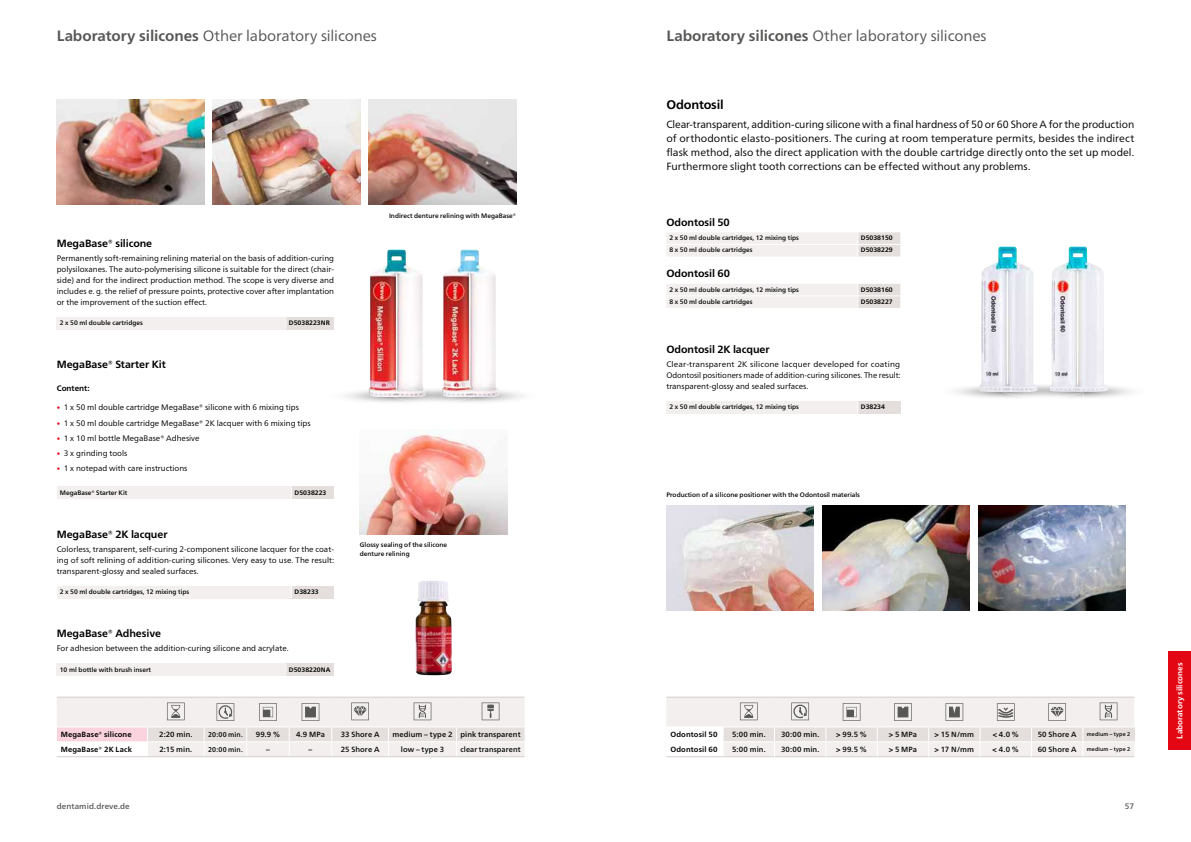
<style>
.page{position:relative;width:1191px;height:842px;background:#fff}
.page>*{position:absolute;margin:0;border:0;box-sizing:border-box;transform-origin:0 0}
.t1{font:15px "Frutiger Neue LTW1 G";letter-spacing:-.01em;color:#575756}
.t2{font:700 12.5px "Frutiger Neue LTW1 G";letter-spacing:-.015em;color:#000}
.t3{font:10.5px/14px "Frutiger Neue LTW1 G";color:#000;text-align:justify}
.t4{font:700 10.5px "Frutiger Neue LTW1 G";letter-spacing:-.005em;color:#000}
.t5{font:8px/11px "Frutiger Neue LTW1 G";color:#000;text-align:justify}
.t6{font:500 8px "Frutiger Neue LTW1 G";letter-spacing:.01em;color:#575756}
.t7{font:700 8px "Frutiger Neue LTW1 G";color:#fff}
.t8{font:700 8px "Frutiger Neue LTW1 G";color:#000}
.t9{font:500 7.5px "Frutiger Neue LTW1 G";letter-spacing:.015em;color:#000}
.t10{font:700 7.5px "Frutiger Neue LTW1 G";letter-spacing:.015em;color:#000}
.t11{font:500 7px "Frutiger Neue LTW1 G";letter-spacing:.01em;color:#000}
.t12{font:500 6.5px/8.5px "Frutiger Neue LTW1 G";color:#000}
.t13{font:700 6.5px "Frutiger Neue LTW1 G";color:#000}
.t14{font:500 5.5px "Frutiger Neue LTW1 G";letter-spacing:.025em;color:#000}
.s1{font-weight:700}
.s2{font-size:7px;color:#e30613}
</style>
<div class="page">
<div style="left:1168px;top:651px;width:23px;height:99px;background:#e30613"></div>
<div style="left:57px;top:317px;width:229px;height:12px;background:#f2efee"></div>
<div style="left:286px;top:317px;width:48px;height:12px;background:#e4dfdc"></div>
<div style="left:57px;top:487px;width:234px;height:12px;background:#f2efee"></div>
<div style="left:291px;top:487px;width:43px;height:12px;background:#e4dfdc"></div>
<svg style="left:291px;top:487px;width:1px;height:12px"></svg>
<div style="left:57px;top:586px;width:234px;height:12px;background:#f2efee"></div>
<div style="left:291px;top:586px;width:43px;height:12px;background:#e4dfdc"></div>
<svg style="left:291px;top:586px;width:1px;height:12px"></svg>
<div style="left:57px;top:663px;width:229px;height:12px;background:#f2efee"></div>
<div style="left:286px;top:663px;width:48px;height:12px;background:#e4dfdc"></div>
<img style="left:370px;top:252px;width:53px;height:135px">
<img style="left:443px;top:249px;width:53px;height:138px">
<svg style="left:345px;top:387px;width:177px;height:15px"></svg>
<svg style="left:666px;top:232px;width:234px;height:24px"></svg>
<hr style="left:666px;top:244px;width:191px;height:1px;background:#fff">
<svg style="left:666px;top:284px;width:234px;height:24px"></svg>
<hr style="left:666px;top:295px;width:191px;height:1px;background:#fff">
<div style="left:666px;top:401px;width:191px;height:12px;background:#f2efee"></div>
<div style="left:857px;top:401px;width:43px;height:12px;background:#e4dfdc"></div>
<svg style="left:857px;top:401px;width:1px;height:12px"></svg>
<img style="left:666px;top:505px;width:148px;height:105px">
<img style="left:822px;top:505px;width:147px;height:105px">
<img style="left:978px;top:505px;width:147px;height:105px">
<svg style="left:57px;top:697px;width:467px;height:60px"></svg>
<svg style="left:666px;top:697px;width:468px;height:60px"></svg>
<img style="left:57px;top:99px;width:147px;height:105px">
<img style="left:369px;top:99px;width:147px;height:105px">
<img style="left:213px;top:99px;width:147px;height:105px">
<img style="left:360px;top:429px;width:147px;height:105px">
<svg style="left:955px;top:385px;width:177px;height:13px"></svg>
<img style="left:1003px;top:391px;width:80px;height:7px">
<img style="left:979px;top:246px;width:58px;height:146px">
<img style="left:1050px;top:246px;width:58px;height:146px">
<img style="left:415px;top:581px;width:37px;height:94px">
<h1 class="t1" style="left:57px;top:27px;width:322px"><span class="s1">Laboratory silicones</span> Other laboratory silicones</h1>
<h1 class="t1" style="left:666px;top:27px;width:322px"><span class="s1">Laboratory silicones</span> Other laboratory silicones</h1>
<h3 class="t4" style="left:57px;top:236px;width:97px">MegaBase® silicone</h3>
<p class="t5" style="left:57px;top:253px;width:279px">Permanently soft-remaining relining material on the basis of addition-curing polysiloxanes. The auto-polymerising silicone is suitable for the direct (chair&shy;side) and for the indirect production method. The scope is very diverse and includes e. g. the relief of pressure points, protective cover after implantation or the improvement of the suction effect.</p>
<p class="t12" style="left:60px;top:318px;width:85px">2 x 50 ml double cartridges</p>
<p class="t13" style="left:289px;top:318px;width:42px">D5038223NR</p>
<h3 class="t4" style="left:57px;top:357px;width:111px">MegaBase® Starter Kit</h3>
<p class="t8" style="left:57px;top:382px;width:34px">Content:</p>
<p class="t5" style="left:57px;top:402px;width:244px"><span class="s2">•</span> 1 x 50 ml double cartridge MegaBase® silicone with 6 mixing tips</p>
<p class="t5" style="left:57px;top:417px;width:255px"><span class="s2">•</span> 1 x 50 ml double cartridge MegaBase® 2K lacquer with 6 mixing tips</p>
<p class="t5" style="left:57px;top:432px;width:144px"><span class="s2">•</span> 1 x 10 ml bottle MegaBase® Adhesive</p>
<p class="t5" style="left:57px;top:448px;width:72px"><span class="s2">•</span> 3 x grinding tools</p>
<p class="t5" style="left:57px;top:463px;width:132px"><span class="s2">•</span> 1 x notepad with care instructions</p>
<p class="t12" style="left:60px;top:488px;width:69px">MegaBase® Starter Kit</p>
<p class="t13" style="left:295px;top:488px;width:33px">D5038223</p>
<h3 class="t4" style="left:57px;top:526px;width:112px">MegaBase® 2K lacquer</h3>
<p class="t5" style="left:57px;top:543px;width:279px">Colorless, transparent, self-curing 2-component silicone lacquer for the coat&shy;ing of soft relining of addition-curing silicones. Very easy to use. The result: transparent-glossy and sealed surfaces.</p>
<p class="t12" style="left:60px;top:587px;width:131px">2 x 50 ml double cartridges, 12 mixing tips</p>
<p class="t13" style="left:295px;top:587px;width:26px">D38233</p>
<h3 class="t4" style="left:57px;top:626px;width:106px">MegaBase® Adhesive</h3>
<p class="t5" style="left:57px;top:643px;width:233px">For adhesion between the addition-curing silicone and acrylate.</p>
<p class="t12" style="left:60px;top:664px;width:93px">10 ml bottle with brush insert</p>
<p class="t13" style="left:289px;top:664px;width:43px">D5038220NA</p>
<p class="t12" style="left:389px;top:211px;width:129px">Indirect denture relining with MegaBase®</p>
<p class="t12" style="left:360px;top:540px;width:89px">Glossy sealing of the silicone denture relining</p>
<p class="t10" style="left:61px;top:729px;width:72px">MegaBase® silicone</p>
<p class="t9" style="left:159px;top:729px;width:35px">2:20 min.</p>
<p class="t11" style="left:208px;top:729px;width:36px">20:00 min.</p>
<p class="t9" style="left:256px;top:729px;width:26px">99.9 %</p>
<p class="t9" style="left:296px;top:729px;width:30px">4.9 MPa</p>
<p class="t9" style="left:341px;top:729px;width:40px">33 Shore A</p>
<p class="t9" style="left:392px;top:729px;width:130px">medium – type 2 pink transparent</p>
<p class="t10" style="left:61px;top:744px;width:73px">MegaBase® 2K Lack</p>
<p class="t9" style="left:159px;top:744px;width:34px">2:15 min.</p>
<p class="t11" style="left:208px;top:744px;width:36px">20:00 min.</p>
<p class="t9" style="left:266px;top:744px;width:5px">–</p>
<p class="t9" style="left:309px;top:744px;width:5px">–</p>
<p class="t9" style="left:341px;top:744px;width:40px">25 Shore A</p>
<p class="t9" style="left:401px;top:744px;width:45px">low – type 3</p>
<p class="t9" style="left:460px;top:744px;width:62px">clear transparent</p>
<h2 class="t2" style="left:666px;top:95px;width:59px">Odontosil</h2>
<p class="t3" style="left:666px;top:118px;width:469px">Clear-transparent, addition-curing silicone with a final hardness of 50 or 60 Shore A for the production of orthodontic elasto-positioners. The curing at room temperature permits, besides the indirect flask method, also the direct application with the double cartridge directly onto the set up model.<br>Furthermore slight tooth corrections can be effected without any problems.</p>
<h3 class="t4" style="left:666px;top:214px;width:65px">Odontosil 50</h3>
<p class="t12" style="left:669px;top:233px;width:131px">2 x 50 ml double cartridges, 12 mixing tips</p>
<p class="t13" style="left:861px;top:233px;width:33px">D5038150</p>
<p class="t12" style="left:669px;top:245px;width:85px">8 x 50 ml double cartridges</p>
<p class="t13" style="left:861px;top:245px;width:33px">D5038229</p>
<h3 class="t4" style="left:666px;top:266px;width:65px">Odontosil 60</h3>
<p class="t12" style="left:669px;top:285px;width:131px">2 x 50 ml double cartridges, 12 mixing tips</p>
<p class="t13" style="left:861px;top:285px;width:33px">D5038160</p>
<p class="t12" style="left:669px;top:297px;width:85px">8 x 50 ml double cartridges</p>
<p class="t13" style="left:861px;top:297px;width:33px">D5038227</p>
<h3 class="t4" style="left:666px;top:342px;width:105px">Odontosil 2K lacquer</h3>
<p class="t5" style="left:666px;top:358px;width:236px">Clear-transparent 2K silicone lacquer developed for coating Odontosil positioners made of addition-curing silicones. The result: transparent-glossy and sealed surfaces.</p>
<p class="t12" style="left:669px;top:402px;width:131px">2 x 50 ml double cartridges, 12 mixing tips</p>
<p class="t13" style="left:861px;top:402px;width:26px">D38234</p>
<p class="t12" style="left:666px;top:490px;width:195px">Production of a silicone positioner with the Odontosil materials</p>
<p class="t10" style="left:670px;top:729px;width:49px">Odontosil 50</p>
<p class="t9" style="left:732px;top:729px;width:35px">5:00 min.</p>
<p class="t9" style="left:781px;top:729px;width:40px">30:00 min.</p>
<p class="t9" style="left:836px;top:729px;width:32px">&gt; 99.5 %</p>
<p class="t9" style="left:888px;top:729px;width:30px">&gt; 5 MPa</p>
<p class="t9" style="left:934px;top:729px;width:41px">&gt; 15 N/mm</p>
<p class="t9" style="left:992px;top:729px;width:28px">&lt; 4.0 %</p>
<p class="t9" style="left:1037px;top:729px;width:40px">50 Shore A</p>
<p class="t14" style="left:1086px;top:730px;width:45px">medium – type 2</p>
<p class="t10" style="left:670px;top:744px;width:49px">Odontosil 60</p>
<p class="t9" style="left:732px;top:744px;width:35px">5:00 min.</p>
<p class="t9" style="left:781px;top:744px;width:40px">30:00 min.</p>
<p class="t9" style="left:836px;top:744px;width:32px">&gt; 99.5 %</p>
<p class="t9" style="left:888px;top:744px;width:30px">&gt; 5 MPa</p>
<p class="t9" style="left:934px;top:744px;width:41px">&gt; 17 N/mm</p>
<p class="t9" style="left:992px;top:744px;width:28px">&lt; 4.0 %</p>
<p class="t9" style="left:1037px;top:744px;width:41px">60 Shore A</p>
<p class="t14" style="left:1086px;top:745px;width:45px">medium – type 2</p>
<p class="t6" style="left:57px;top:801px;width:75px">dentamid.dreve.de</p>
<p class="t6" style="left:1124px;top:801px;width:11px">57</p>
<p class="t7" style="left:1173px;top:739px;width:77px;rotate:-90deg">Laboratory silicones</p>
</div>
